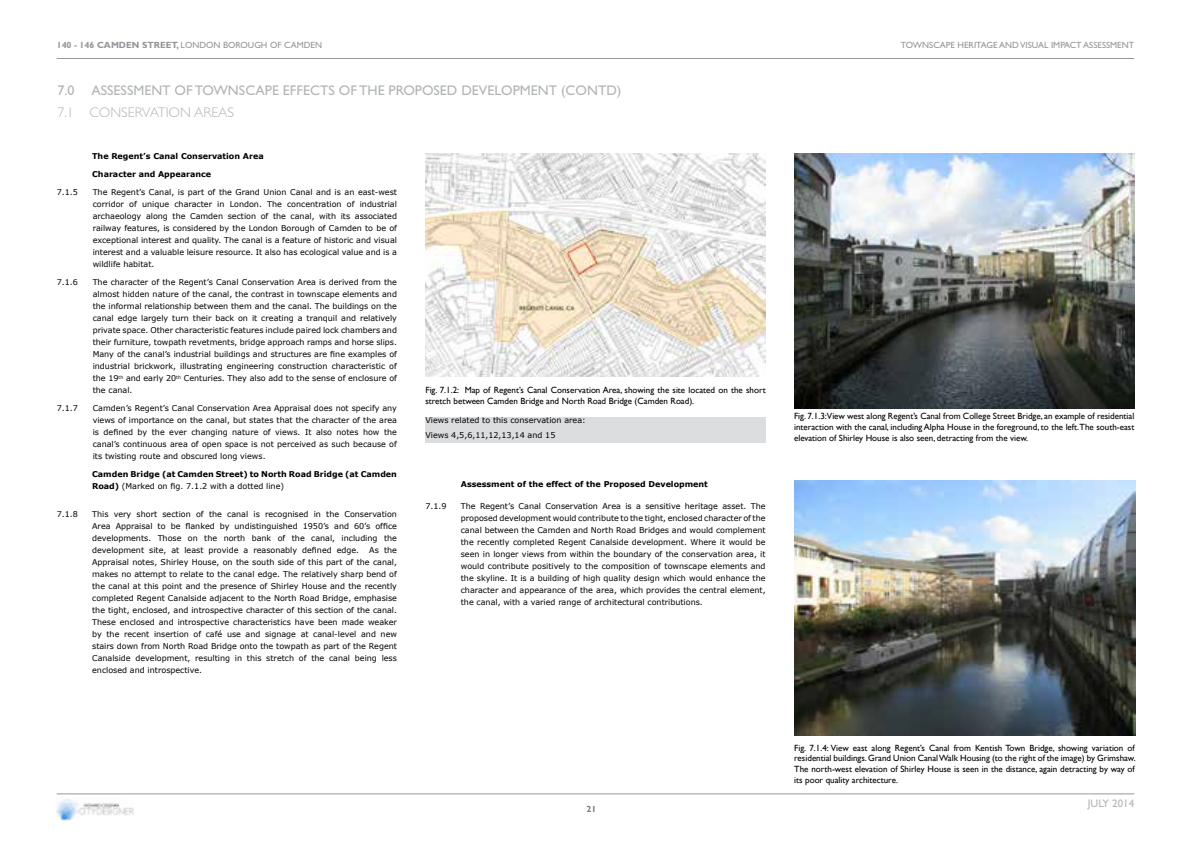
<style>
.page{position:relative;width:1191px;height:842px;background:#fff}
.page>*{position:absolute;margin:0;border:0;box-sizing:border-box;transform-origin:0 0}
.t1{font:14px "Gill Sans Std";color:#b1b4b6}
.t2{font:300 14px "Gill Sans Std";color:#b1b4b6}
.t3{font:11px "Gill Sans Std";color:#b1b4b6}
.t4{font:9px/10.8px "Gill Sans";color:#000;text-align:justify}
.t5{font:9px "Gill Sans Std";color:#939598}
.t6{font:700 9px "Gill Sans Std";color:#7b7c7e}
.t7{font:8px/12px "Verdana";color:#000;text-align:justify}
.t8{font:700 8px/12px "Verdana";color:#000}
.s1{font-weight:700}
.s2{font-weight:400}
</style>
<div class="page">
<hr style="left:57px;top:58px;width:1077px;height:1px;background:#999">
<img style="left:57px;top:799px;width:77px;height:21px">
<hr style="left:57px;top:794px;width:1077px;height:1px;background:#999">
<img style="left:425px;top:153px;width:340px;height:224px">
<img style="left:794px;top:153px;width:340px;height:255px">
<img style="left:794px;top:481px;width:341px;height:255px">
<div style="left:425px;top:417px;width:341px;height:25px;background:#dcddde"></div>
<p class="t5" style="left:57px;top:40px;width:267px"><span class="s1">140 - 146 CAMDEN STREET,</span> LONDON BOROUGH OF CAMDEN</p>
<p class="t5" style="left:901px;top:40px;width:235px">TOWNSCAPE HERITAGE AND VISUAL IMPACT ASSESSMENT</p>
<h1 class="t1" style="left:57px;top:82px;width:565px">7.0 ASSESSMENT OF TOWNSCAPE EFFECTS OF THE PROPOSED DEVELOPMENT (CONTD)</h1>
<h1 class="t2" style="left:57px;top:105px;width:178px">7.1 CONSERVATION AREAS</h1>
<p class="t8" style="left:92px;top:150px;width:173px">The Regent’s Canal Conservation Area</p>
<p class="t8" style="left:92px;top:168px;width:120px">Character and Appearance</p>
<p class="t7" style="left:57px;top:186px;width:23px">7.1.5</p>
<p class="t7" style="left:93px;top:186px;width:306px">The Regent’s Canal, is part of the Grand Union Canal and is an east-west corridor of unique character in London. The concentration of industrial archaeology along the Camden section of the canal, with its associated railway features, is considered by the London Borough of Camden to be of exceptional interest and quality. The canal is a feature of historic and visual interest and a valuable leisure resource. It also has ecological value and is a wildlife habitat.</p>
<p class="t7" style="left:57px;top:276px;width:23px">7.1.6</p>
<p class="t7" style="left:93px;top:276px;width:306px">The character of the Regent’s Canal Conservation Area is derived from the almost hidden nature of the canal, the contrast in townscape elements and the informal relationship between them and the canal. The buildings on the canal edge largely turn their back on it creating a tranquil and relatively private space. Other characteristic features include paired lock chambers and their furniture, towpath revetments, bridge approach ramps and horse slips.<br>Many of the canal’s industrial buildings and structures are fine examples of industrial brickwork, illustrating engineering construction characteristic of the 19<sup>th</sup> and early 20<sup>th</sup> Centuries. They also add to the sense of enclosure of the canal.</p>
<p class="t7" style="left:57px;top:402px;width:23px">7.1.7</p>
<p class="t7" style="left:93px;top:402px;width:306px">Camden’s Regent’s Canal Conservation Area Appraisal does not specify any views of importance on the canal, but states that the character of the area is defined by the ever changing nature of views. It also notes how the canal’s continuous area of open space is not perceived as such because of its twisting route and obscured long views.</p>
<p class="t8" style="left:92px;top:468px;width:306px">Camden Bridge (at Camden Street) to North Road Bridge (at Camden<br>Road) <span class="s2">(Marked on fig. 7.1.2 with a dotted line)</span></p>
<p class="t7" style="left:57px;top:508px;width:23px">7.1.8</p>
<p class="t7" style="left:92px;top:508px;width:306px">This very short section of the canal is recognised in the Conservation Area Appraisal to be flanked by undistinguished 1950’s and 60’s office developments. Those on the north bank of the canal, including the development site, at least provide a reasonably defined edge.</p>
<p class="t4" style="left:425px;top:385px;width:342px">Fig. 7.1.2: Map of Regent’s Canal Conservation Area, showing the site located on the short stretch between Camden Bridge and North Road Bridge (Camden Road).</p>
<p class="t7" style="left:425px;top:413px;width:162px;line-height:14.8px">Views related to this conservation area:<br>Views 4,5,6,11,12,13,14 and 15</p>
<p class="t8" style="left:461px;top:478px;width:249px">Assessment of the effect of the Proposed Development</p>
<p class="t7" style="left:425px;top:500px;width:23px">7.1.9</p>
<p class="t7" style="left:461px;top:500px;width:306px">The Regent’s Canal Conservation Area is a sensitive heritage asset. The proposed development would contribute to the tight, enclosed character of the canal between the Camden and North Road Bridges and would complement the recently completed Regent Canalside development. Where it would be seen in longer views from within the boundary of the conservation area, it would contribute positively to the composition of townscape elements and the skyline. It is a building of high quality design which would enhance the character and appearance of the area, which provides the central element, the canal, with a varied range of architectural contributions.</p>
<p class="t7" style="left:92px;top:544px;width:306px;text-indent:277px">As the Appraisal notes, Shirley House, on the south side of this part of the canal, makes no attempt to relate to the canal edge. The relatively sharp bend of the canal at this point and the presence of Shirley House and the recently completed Regent Canalside adjacent to the North Road Bridge, emphasise the tight, enclosed, and introspective character of this section of the canal.<br>These enclosed and introspective characteristics have been made weaker by the recent insertion of café use and signage at canal-level and new stairs down from North Road Bridge onto the towpath as part of the Regent Canalside development, resulting in this stretch of the canal being less enclosed and introspective.</p>
<p class="t6" style="left:586px;top:804px;width:11px">21</p>
<p class="t4" style="left:794px;top:411px;width:342px">Fig. 7.1.3:View west along Regent’s Canal from College Street Bridge, an example of residential interaction with the canal, including Alpha House in the foreground, to the left.The south-east elevation of Shirley House is also seen, detracting from the view.</p>
<p class="t4" style="left:794px;top:742px;width:343px">Fig. 7.1.4: View east along Regent’s Canal from Kentish Town Bridge, showing variation of residential buildings. Grand Union Canal Walk Housing (to the right of the image) by Grimshaw.<br>The north-west elevation of Shirley House is seen in the distance, again detracting by way of its poor quality architecture.</p>
<h2 class="t3" style="left:1087px;top:797px;width:48px">JULY 2014</h2>
</div>
